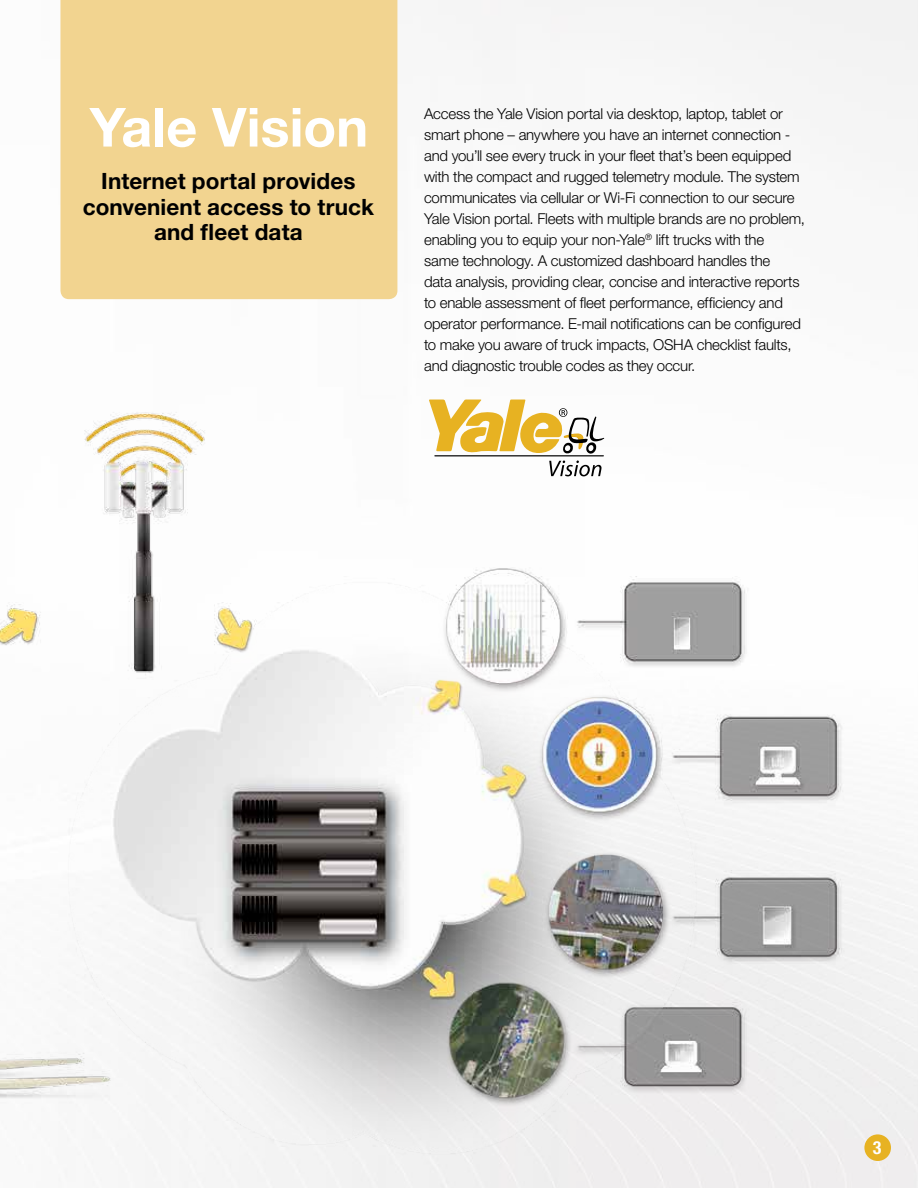
<style>
.page{position:relative;width:918px;height:1188px;background:#fff}
.page>*{position:absolute;margin:0;border:0;box-sizing:border-box;transform-origin:0 0}
.t1{font:700 54px "Helvetica Neue LT Std";color:#fff}
.t2{font:700 22.5px/25.5px "Helvetica Neue LT Std";letter-spacing:.005em;color:#000;text-align:center}
.t3{font:700 condensed 18px "Helvetica Neue LT Std";color:#fff}
.t4{font:300 15px/21px "Helvetica Neue LT Std";letter-spacing:-.015em;color:#000}
</style>
<div class="page">
<img style="left:0;top:161px;width:918px;height:1027px">
<div style="left:60px;top:0;width:337px;height:299px;background:#f2d490"></div>
<div style="left:864px;top:1134px;width:27px;height:27px;background:#e7b222;border-radius:50%"></div>
<svg style="left:429px;top:399px;width:175px;height:55px"></svg>
<svg style="left:549px;top:461px;width:52px;height:15px"></svg>
<hr style="left:435px;top:455px;width:168px;height:1px;background:#000">
<h1 class="t1" style="left:90px;top:94px;width:280px">Yale Vision</h1>
<h2 class="t2" style="left:83px;top:168px;width:293px">Internet portal provides convenient access to truck and fleet data</h2>
<p class="t4" style="left:424px;top:103px;width:382px">Access the Yale Vision portal via desktop, laptop, tablet or smart phone – anywhere you have an internet connection - and you’ll see every truck in your fleet that’s been equipped with the compact and rugged telemetry module. The system communicates via cellular or Wi-Fi connection to our secure Yale Vision portal. Fleets with multiple brands are no problem, enabling you to equip your non-Yale<sup>®</sup> lift trucks with the<br>same technology. A customized dashboard handles the<br>data analysis, providing clear, concise and interactive reports to enable assessment of fleet performance, efficiency and operator performance. E-mail notifications can be configured to make you aware of truck impacts, OSHA checklist faults, and diagnostic trouble codes as they occur.</p>
<p class="t3" style="left:873px;top:1137px;width:10px">3</p>
</div>
